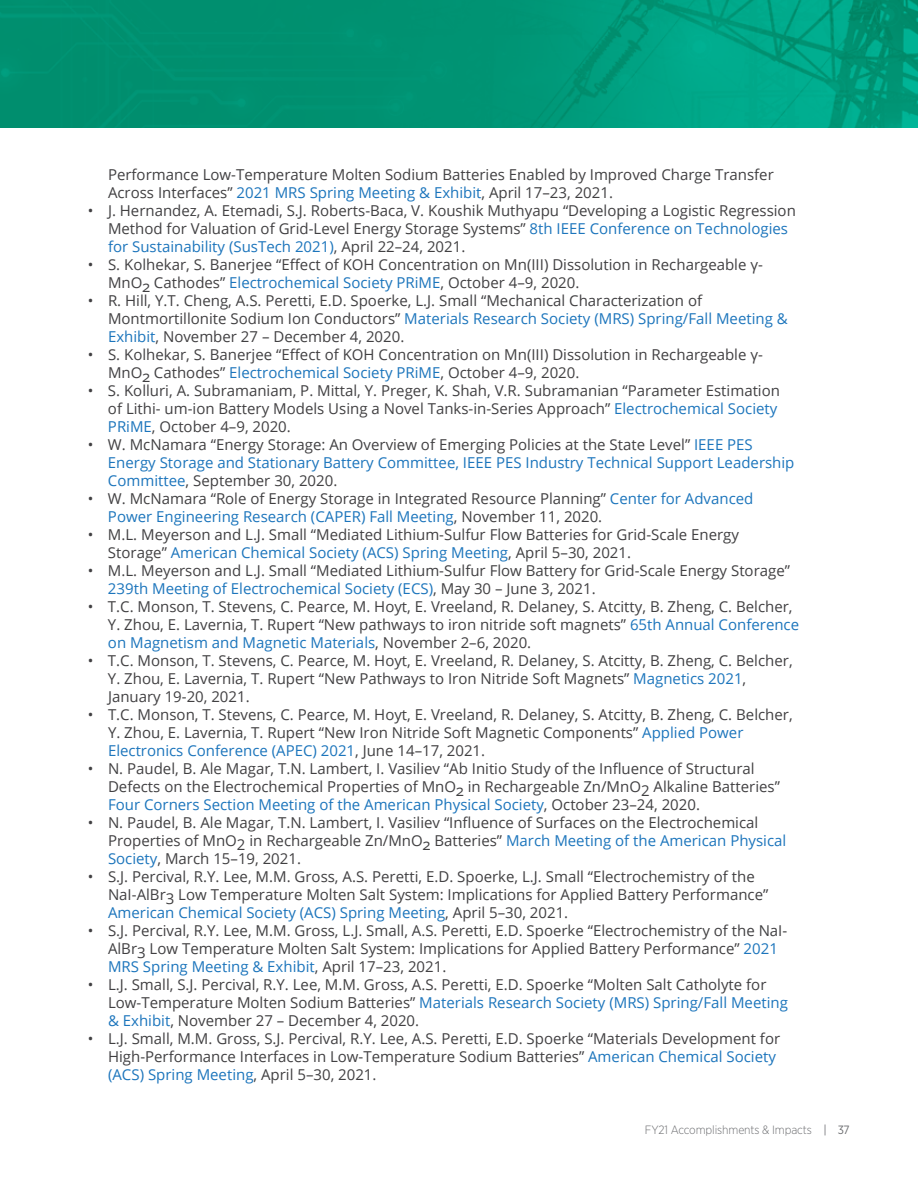
<style>
.page{position:relative;width:918px;height:1188px;background:#fff}
.page>*{position:absolute;margin:0;border:0;box-sizing:border-box;transform-origin:0 0}
.t1{font:15px/18px "Open Sans";color:#414042}
.t2{font:15px/18px "Open Sans";color:#1c75bc}
.t3{font:300 12px "Gotham Narrow";letter-spacing:-.01em;color:#6d6e71}
.s1{color:#1c75bc}
.s2{color:#414042}
.s3{font-weight:400}
</style>
<div class="page">
<img style="left:0;top:0;width:918px;height:127px">
<p class="t1" style="left:108px;top:165px;width:667px">Performance Low-Temperature Molten Sodium Batteries Enabled by Improved Charge Transfer<br>Across Interfaces” <span class="s1">2021 MRS Spring Meeting &amp; Exhibit</span>, April 17–23, 2021.</p>
<p class="t1" style="left:108px;top:201px;width:689px;text-indent:-20px">• J. Hernandez, A. Etemadi, S.J. Roberts-Baca, V. Koushik Muthyapu “Developing a Logistic Regression<br>Method for Valuation of Grid-Level Energy Storage Systems” <span class="s1">8th IEEE Conference on Technologies for Sustainability (SusTech 2021)</span>, April 22–24, 2021.</p>
<p class="t1" style="left:108px;top:255px;width:656px;text-indent:-20px">• S. Kolhekar, S. Banerjee “Effect of KOH Concentration on Mn(III) Dissolution in Rechargeable γ-<br>MnO2 Cathodes” <span class="s1">Electrochemical Society PRiME</span>, October 4–9, 2020.</p>
<p class="t1" style="left:108px;top:291px;width:681px;text-indent:-20px">• R. Hill, Y.T. Cheng, A.S. Peretti, E.D. Spoerke, L.J. Small “Mechanical Characterization of<br>Montmortillonite Sodium Ion Conductors” <span class="s1">Materials Research Society (MRS) Spring/Fall Meeting &amp;<br>Exhibit</span>, November 27 – December 4, 2020.</p>
<p class="t1" style="left:108px;top:345px;width:656px;text-indent:-20px">• S. Kolhekar, S. Banerjee “Effect of KOH Concentration on Mn(III) Dissolution in Rechargeable γ-<br>MnO2 Cathodes” <span class="s1">Electrochemical Society PRiME</span>, October 4–9, 2020.</p>
<p class="t1" style="left:108px;top:381px;width:674px;text-indent:-20px">• S. Kolluri, A. Subramaniam, P. Mittal, Y. Preger, K. Shah, V.R. Subramanian “Parameter Estimation of Lithi- um-ion Battery Models Using a Novel Tanks-in-Series Approach” <span class="s1">Electrochemical Society<br>PRiME</span>, October 4–9, 2020.</p>
<p class="t2" style="left:108px;top:435px;width:688px;text-indent:-20px"><span class="s2">• W. McNamara “Energy Storage: An Overview of Emerging Policies at the State Level”</span> IEEE PES<br>Energy Storage and Stationary Battery Committee, IEEE PES Industry Technical Support Leadership<br>Committee<span class="s2">, September 30, 2020.</span></p>
<p class="t1" style="left:108px;top:489px;width:647px;text-indent:-20px">• W. McNamara “Role of Energy Storage in Integrated Resource Planning” <span class="s1">Center for Advanced<br>Power Engineering Research (CAPER) Fall Meeting</span>, November 11, 2020.</p>
<p class="t1" style="left:108px;top:525px;width:633px;text-indent:-20px">• M.L. Meyerson and L.J. Small “Mediated Lithium-Sulfur Flow Batteries for Grid-Scale Energy<br>Storage” <span class="s1">American Chemical Society (ACS) Spring Meeting</span>, April 5–30, 2021.</p>
<p class="t1" style="left:108px;top:561px;width:684px;text-indent:-20px">• M.L. Meyerson and L.J. Small “Mediated Lithium-Sulfur Flow Battery for Grid-Scale Energy Storage”<br><span class="s1">239th Meeting of Electrochemical Society (ECS)</span>, May 30 – June 3, 2021.</p>
<p class="t1" style="left:108px;top:597px;width:693px;text-indent:-20px">• T.C. Monson, T. Stevens, C. Pearce, M. Hoyt, E. Vreeland, R. Delaney, S. Atcitty, B. Zheng, C. Belcher,<br>Y. Zhou, E. Lavernia, T. Rupert “New pathways to iron nitride soft magnets” <span class="s1">65th Annual Conference on Magnetism and Magnetic Materials</span>, November 2–6, 2020.</p>
<p class="t1" style="left:108px;top:651px;width:686px;text-indent:-20px">• T.C. Monson, T. Stevens, C. Pearce, M. Hoyt, E. Vreeland, R. Delaney, S. Atcitty, B. Zheng, C. Belcher,<br>Y. Zhou, E. Lavernia, T. Rupert “New Pathways to Iron Nitride Soft Magnets” <span class="s1">Magnetics 2021</span>,<br>January 19-20, 2021.</p>
<p class="t1" style="left:108px;top:705px;width:686px;text-indent:-20px">• T.C. Monson, T. Stevens, C. Pearce, M. Hoyt, E. Vreeland, R. Delaney, S. Atcitty, B. Zheng, C. Belcher,<br>Y. Zhou, E. Lavernia, T. Rupert “New Iron Nitride Soft Magnetic Components” <span class="s1">Applied Power<br>Electronics Conference (APEC) 2021</span>, June 14–17, 2021.</p>
<p class="t1" style="left:108px;top:759px;width:673px;text-indent:-20px">• N. Paudel, B. Ale Magar, T.N. Lambert, I. Vasiliev “Ab Initio Study of the Influence of Structural<br>Defects on the Electrochemical Properties of MnO2 in Rechargeable Zn/MnO2 Alkaline Batteries”<br><span class="s1">Four Corners Section Meeting of the American Physical Society</span>, October 23–24, 2020.</p>
<p class="t1" style="left:108px;top:813px;width:680px;text-indent:-20px">• N. Paudel, B. Ale Magar, T.N. Lambert, I. Vasiliev “Influence of Surfaces on the Electrochemical<br>Properties of MnO2 in Rechargeable Zn/MnO2 Batteries” <span class="s1">March Meeting of the American Physical<br>Society</span>, March 15–19, 2021.</p>
<p class="t1" style="left:108px;top:867px;width:662px;text-indent:-20px">• S.J. Percival, R.Y. Lee, M.M. Gross, A.S. Peretti, E.D. Spoerke, L.J. Small “Electrochemistry of the<br>NaI-AlBr3 Low Temperature Molten Salt System: Implications for Applied Battery Performance”<br><span class="s1">American Chemical Society (ACS) Spring Meeting</span>, April 5–30, 2021.</p>
<p class="t1" style="left:108px;top:921px;width:681px;text-indent:-20px">• S.J. Percival, R.Y. Lee, M.M. Gross, L.J. Small, A.S. Peretti, E.D. Spoerke “Electrochemistry of the NaI-<br>AlBr3 Low Temperature Molten Salt System: Implications for Applied Battery Performance” <span class="s1">2021<br>MRS Spring Meeting &amp; Exhibit</span>, April 17–23, 2021.</p>
<p class="t1" style="left:108px;top:975px;width:681px;text-indent:-20px">• L.J. Small, S.J. Percival, R.Y. Lee, M.M. Gross, A.S. Peretti, E.D. Spoerke “Molten Salt Catholyte for<br>Low-Temperature Molten Sodium Batteries” <span class="s1">Materials Research Society (MRS) Spring/Fall Meeting &amp; Exhibit</span>, November 27 – December 4, 2020.</p>
<p class="t1" style="left:108px;top:1029px;width:674px;text-indent:-20px">• L.J. Small, M.M. Gross, S.J. Percival, R.Y. Lee, A.S. Peretti, E.D. Spoerke “Materials Development for<br>High-Performance Interfaces in Low-Temperature Sodium Batteries” <span class="s1">American Chemical Society (ACS) Spring Meeting</span>, April 5–30, 2021.</p>
<p class="t3" style="left:645px;top:1122px;width:206px">FY21 Accomplishments &amp; Impacts <span class="s3">| 37</span></p>
</div>
